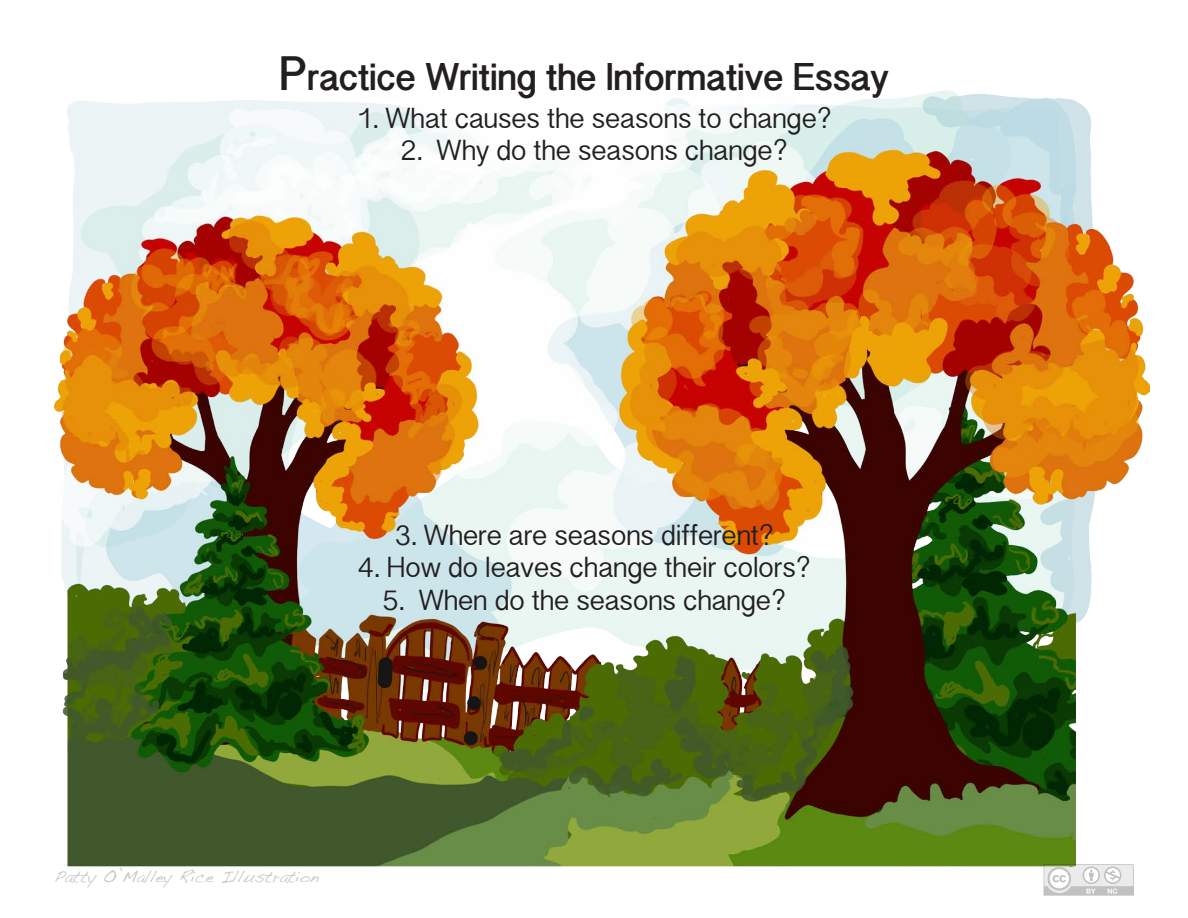
<style>
.page{position:relative;width:1188px;height:918px;background:#fff}
.page>*{position:absolute;margin:0;border:0;box-sizing:border-box;transform-origin:0 0}
.t1{font:700 36px "Kannada Sangam MN";color:#231f20}
.t2{font:27px "Kannada Sangam MN";color:#231f20}
.t3{font:16.5px "Handwriting Dakota";color:#c7c8ca}
.s1{font-size:45px}
</style>
<div class="page">
<img style="left:54px;top:90px;width:1095px;height:777px">
<svg style="left:1044px;top:864px;width:91px;height:32px"></svg>
<p class="t1" style="left:280px;top:57px;width:611px"><span class="s1">P</span>ractice Writing the Informative Essay</p>
<p class="t2" style="left:356px;top:103px;width:476px">1. What causes the seasons to change?</p>
<p class="t2" style="left:401px;top:135px;width:388px">2. Why do the seasons change?</p>
<p class="t2" style="left:395px;top:520px;width:380px">3. Where are seasons different?</p>
<p class="t2" style="left:358px;top:552px;width:454px">4. How do leaves change their colors?</p>
<p class="t2" style="left:383px;top:585px;width:405px">5. When do the seasons change?</p>
<p class="t3" style="left:54px;top:866px;width:266px">Patty O’Malley Rice Illustration</p>
</div>
